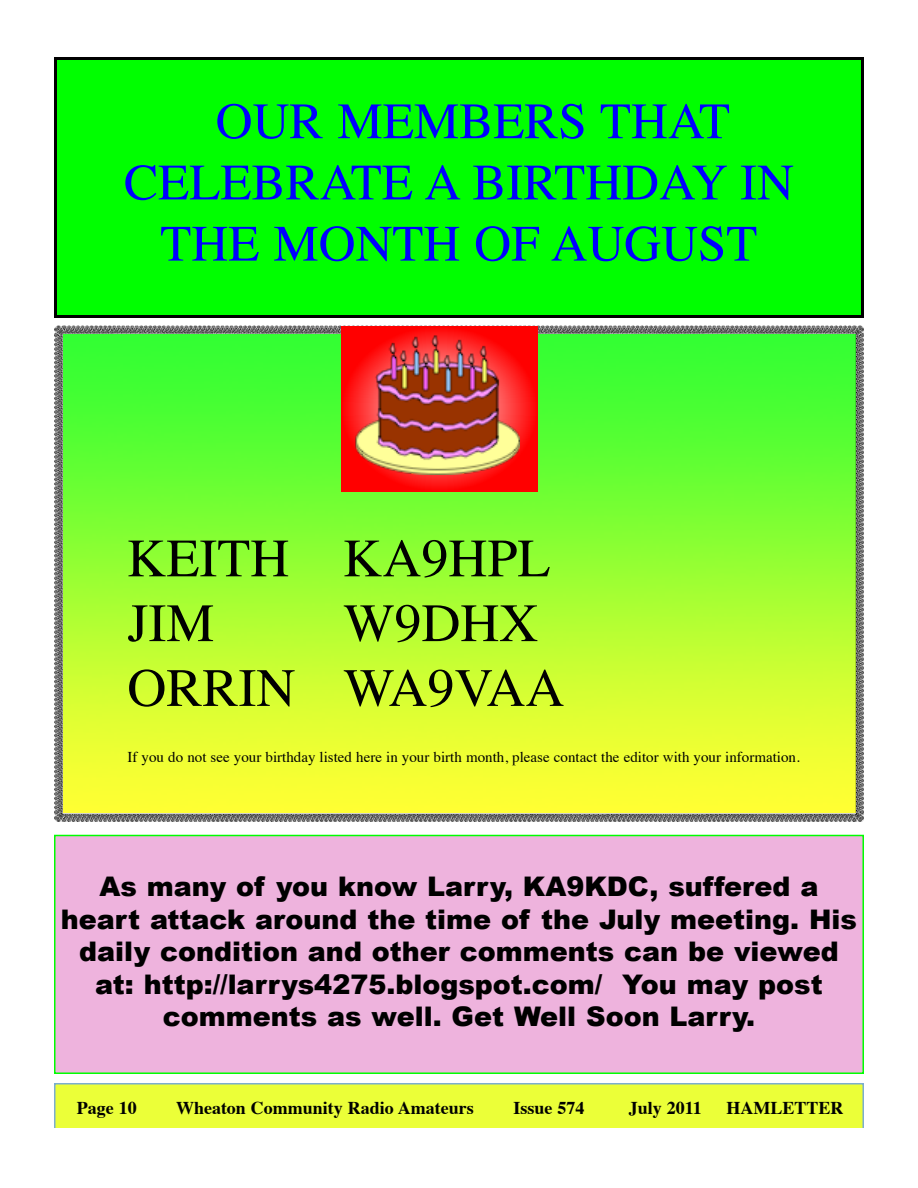
<style>
.page{position:relative;width:918px;height:1188px;background:#fff}
.page>*{position:absolute;margin:0;border:0;box-sizing:border-box;transform-origin:0 0}
.t1{font:54px/64.8px "Times";color:#000}
.t2{font:51px/61.2px "Times";color:#00f;text-align:center}
.t3{font:900 27px/32.4px "Arial";color:#000;text-align:center}
.t4{font:700 18px "Times";color:#000}
.t5{font:15px "Times";color:#000}
</style>
<div class="page">
<img style="left:54px;top:325px;width:810px;height:497px">
<img style="left:341px;top:327px;width:197px;height:165px">
<img style="left:355px;top:335px;width:165px;height:139px">
<div style="left:57px;top:60px;width:804px;height:255px;background:#0f0"></div>
<div style="left:54px;top:57px;width:810px;height:261px;border:3px solid #000"></div>
<div style="left:54px;top:1083px;width:810px;height:45px;background:#ebff38"></div>
<div style="left:56px;top:836px;width:807px;height:236px;background:#eeb3dd"></div>
<div style="left:54px;top:835px;width:810px;height:239px;border:2px solid #0f0"></div>
<h2 class="t2" style="left:124px;top:95px;width:671px">OUR MEMBERS THAT<br>CELEBRATE A BIRTHDAY IN<br>THE MONTH OF AUGUST</h2>
<h1 class="t1" style="left:127px;top:530px;width:424px">KEITH KA9HPL<br>JIM</h1>
<h1 class="t1" style="left:127px;top:595px;width:438px;text-indent:216px">W9DHX<br>ORRIN WA9VAA</h1>
<p class="t5" style="left:127px;top:751px;width:674px">If you do not see your birthday listed here in your birth month, please contact the editor with your information.</p>
<p class="t3" style="left:61px;top:869px;width:798px">As many of you know Larry, KA9KDC, suffered a heart attack around the time of the July meeting. His daily condition and other comments can be viewed at: http://larrys4275.blogspot.com/ You may post comments as well. Get Well Soon Larry.</p>
<p class="t4" style="left:77px;top:1101px;width:61px">Page 10</p>
<p class="t4" style="left:176px;top:1101px;width:299px">Wheaton Community Radio Amateurs</p>
<p class="t4" style="left:513px;top:1101px;width:72px">Issue 574</p>
<p class="t4" style="left:629px;top:1101px;width:74px">July 2011</p>
<p class="t4" style="left:727px;top:1101px;width:119px">HAMLETTER</p>
</div>
